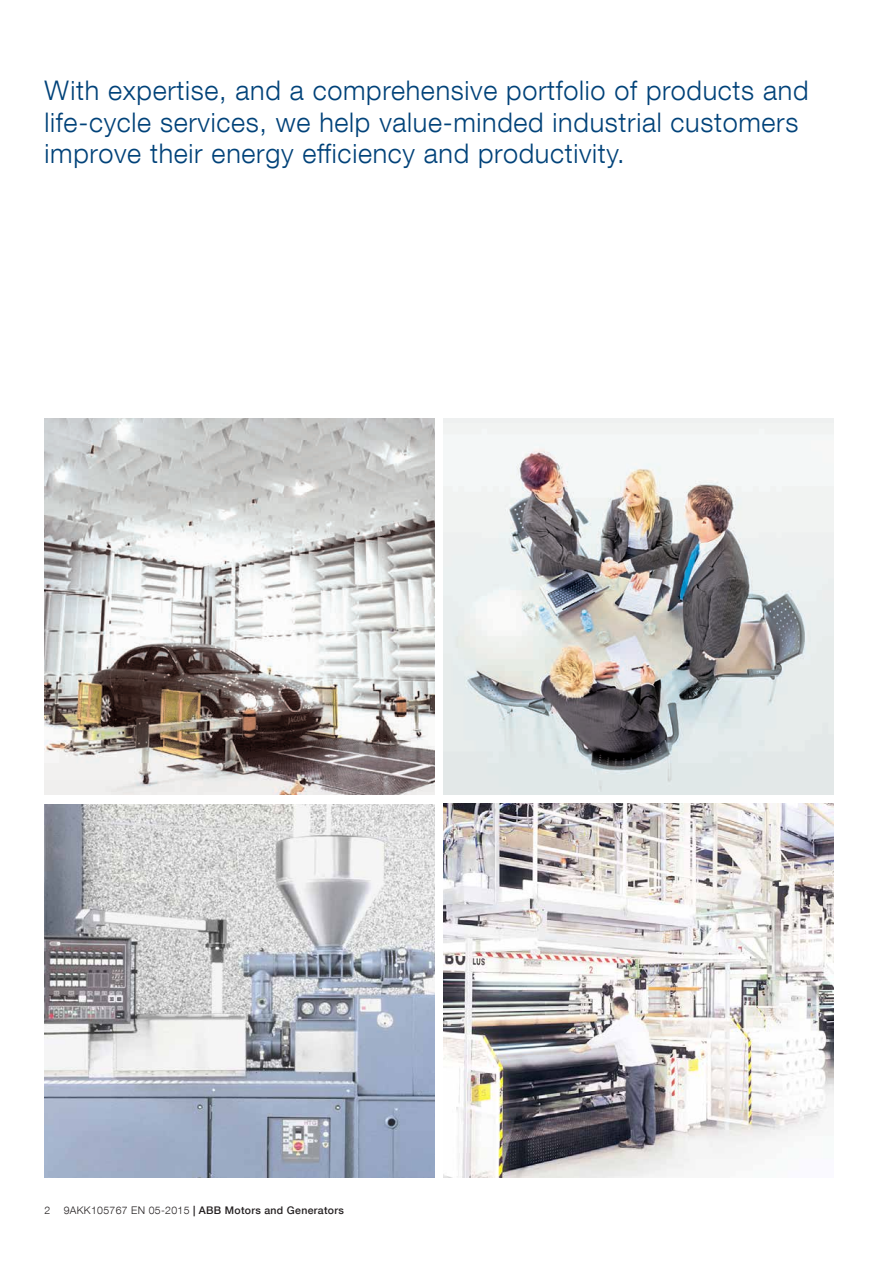
<style>
.page{position:relative;width:893px;height:1263px;background:#fff}
.page>*{position:absolute;margin:0;border:0;box-sizing:border-box;transform-origin:0 0}
.t1{font:300 27px/31.5px "Helvetica Neue LT Com";letter-spacing:.025em;color:#004279}
.t2{font:500 10.5px "Helvetica Neue LT Com";letter-spacing:.03em;color:#231f20}
.t3{font:300 10.5px "Helvetica Neue LT Com";color:#231f20}
.s1{font-weight:300}
</style>
<div class="page">
<img style="left:443px;top:419px;width:390px;height:375px">
<img style="left:44px;top:419px;width:390px;height:375px">
<img style="left:45px;top:804px;width:389px;height:373px">
<img style="left:443px;top:803px;width:390px;height:374px">
<p class="t1" style="left:45px;top:74px;width:765px">With expertise, and a comprehensive portfolio of products and life-cycle services, we help value-minded industrial customers improve their energy efficiency and productivity.</p>
<p class="t3" style="left:45px;top:1204px;width:7px">2</p>
<p class="t2" style="left:64px;top:1204px;width:282px"><span class="s1">9AKK105767 EN 05-2015</span> | ABB Motors and Generators</p>
</div>
